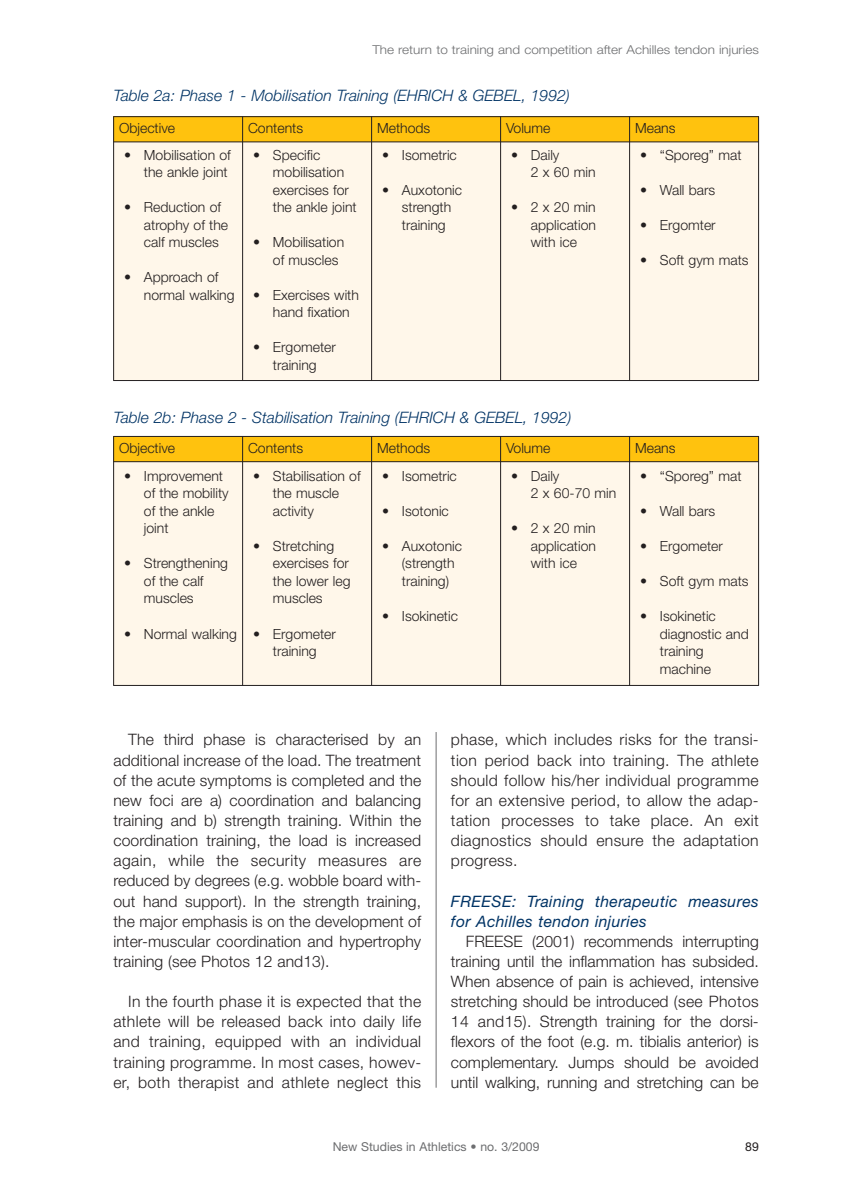
<style>
.page{position:relative;width:844px;height:1191px;background:#fff}
.page>*{position:absolute;margin:0;border:0;box-sizing:border-box;transform-origin:0 0}
.t1{font:300 15.75px/20.1px "Helvetica Neue";letter-spacing:.005em;color:#231f20;text-align:justify}
.t2{font:italic 300 15.75px "Helvetica Neue";color:#003365}
.t3{font:italic 15.75px/20.1px "Helvetica Neue";letter-spacing:.02em;color:#003365}
.t4{font:300 14px/17.5px "Helvetica Neue";color:#231f20}
.t5{font:300 12.25px "Helvetica Neue";color:#6d6e70;scale:1.1 1}
.t6{font:12.25px "Helvetica Neue";color:#6d6e70}
.t7{font:12.25px "Helvetica Neue";color:#231f20}
</style>
<div class="page">
<hr style="left:435px;top:732px;width:1px;height:355px;background:#6d6e70">
<div style="left:113px;top:116px;width:129px;height:26px;background:#ffc20e"></div>
<div style="left:242px;top:116px;width:129px;height:26px;background:#ffc20e"></div>
<div style="left:371px;top:116px;width:129px;height:26px;background:#ffc20e"></div>
<div style="left:500px;top:116px;width:129px;height:26px;background:#ffc20e"></div>
<div style="left:629px;top:116px;width:129px;height:26px;background:#ffc20e"></div>
<div style="left:113px;top:142px;width:129px;height:239px;background:#fff7ea"></div>
<div style="left:242px;top:142px;width:129px;height:239px;background:#fff7ea"></div>
<div style="left:371px;top:142px;width:129px;height:239px;background:#fff7ea"></div>
<div style="left:500px;top:142px;width:129px;height:239px;background:#fff7ea"></div>
<div style="left:629px;top:142px;width:129px;height:239px;background:#fff7ea"></div>
<hr style="left:113px;top:116px;width:1px;height:265px;background:#231f20">
<hr style="left:242px;top:116px;width:1px;height:265px;background:#231f20">
<hr style="left:371px;top:116px;width:1px;height:265px;background:#231f20">
<hr style="left:500px;top:116px;width:1px;height:265px;background:#231f20">
<hr style="left:629px;top:116px;width:1px;height:265px;background:#231f20">
<hr style="left:758px;top:116px;width:1px;height:265px;background:#231f20">
<hr style="left:113px;top:116px;width:645px;height:1px;background:#231f20">
<hr style="left:113px;top:142px;width:645px;height:1px;background:#231f20">
<hr style="left:113px;top:380px;width:645px;height:1px;background:#231f20">
<div style="left:113px;top:436px;width:129px;height:26px;background:#ffc20e"></div>
<div style="left:242px;top:436px;width:129px;height:26px;background:#ffc20e"></div>
<div style="left:371px;top:436px;width:129px;height:26px;background:#ffc20e"></div>
<div style="left:500px;top:436px;width:129px;height:26px;background:#ffc20e"></div>
<div style="left:629px;top:436px;width:129px;height:26px;background:#ffc20e"></div>
<div style="left:113px;top:462px;width:129px;height:223px;background:#fff7ea"></div>
<div style="left:242px;top:462px;width:129px;height:223px;background:#fff7ea"></div>
<div style="left:371px;top:462px;width:129px;height:223px;background:#fff7ea"></div>
<div style="left:500px;top:462px;width:129px;height:223px;background:#fff7ea"></div>
<div style="left:629px;top:462px;width:129px;height:223px;background:#fff7ea"></div>
<hr style="left:113px;top:436px;width:1px;height:249px;background:#231f20">
<hr style="left:242px;top:436px;width:1px;height:249px;background:#231f20">
<hr style="left:371px;top:436px;width:1px;height:249px;background:#231f20">
<hr style="left:500px;top:436px;width:1px;height:249px;background:#231f20">
<hr style="left:629px;top:436px;width:1px;height:249px;background:#231f20">
<hr style="left:758px;top:436px;width:1px;height:249px;background:#231f20">
<hr style="left:113px;top:436px;width:645px;height:1px;background:#231f20">
<hr style="left:113px;top:461px;width:645px;height:1px;background:#231f20">
<hr style="left:113px;top:685px;width:645px;height:1px;background:#231f20">
<p class="t5" style="left:372px;top:45px;width:353px">The return to training and competition after Achilles tendon injuries</p>
<p class="t2" style="left:113px;top:90px;width:458px">Table 2a: Phase 1 - Mobilisation Training (EHRICH &amp; GEBEL, 1992)</p>
<p class="t4" style="left:119px;top:120px;width:57px">Objective</p>
<p class="t4" style="left:248px;top:120px;width:56px">Contents</p>
<p class="t4" style="left:377px;top:120px;width:55px">Methods</p>
<p class="t4" style="left:506px;top:120px;width:46px">Volume</p>
<p class="t4" style="left:635px;top:120px;width:42px">Means</p>
<p class="t4" style="left:124px;top:147px;width:108px;text-align:right">• Mobilisation of the ankle joint</p>
<p class="t4" style="left:144px;top:200px;width:86px;text-indent:-20px">• Reduction of atrophy of the calf muscles</p>
<p class="t4" style="left:144px;top:270px;width:92px;text-indent:-20px">• Approach of normal walking</p>
<p class="t4" style="left:273px;top:147px;width:85px;text-indent:-20px">• Specific mobilisation exercises for the ankle joint</p>
<p class="t4" style="left:273px;top:235px;width:73px;text-indent:-20px">• Mobilisation of muscles</p>
<p class="t4" style="left:273px;top:287px;width:87px;text-indent:-20px">• Exercises with hand fixation</p>
<p class="t4" style="left:253px;top:340px;width:84px;text-align:center">• Ergometer training</p>
<p class="t4" style="left:640px;top:147px;width:103px">• “Sporeg” mat</p>
<p class="t4" style="left:640px;top:182px;width:77px">• Wall bars</p>
<p class="t4" style="left:640px;top:217px;width:77px">• Ergomter</p>
<p class="t4" style="left:640px;top:252px;width:110px">• Soft gym mats</p>
<p class="t4" style="left:382px;top:147px;width:76px">• Isometric</p>
<p class="t4" style="left:402px;top:182px;width:62px;text-indent:-20px">• Auxotonic strength training</p>
<p class="t4" style="left:530px;top:147px;width:66px;text-indent:-20px">• Daily<br>2 x 60 min</p>
<p class="t4" style="left:530px;top:200px;width:67px;text-align:justify;text-indent:-20px">• 2 x 20 min application with ice</p>
<p class="t2" style="left:113px;top:412px;width:459px">Table 2b: Phase 2 - Stabilisation Training (EHRICH &amp; GEBEL, 1992)</p>
<p class="t4" style="left:119px;top:440px;width:57px">Objective</p>
<p class="t4" style="left:248px;top:440px;width:56px">Contents</p>
<p class="t4" style="left:377px;top:440px;width:55px">Methods</p>
<p class="t4" style="left:506px;top:440px;width:46px">Volume</p>
<p class="t4" style="left:635px;top:440px;width:42px">Means</p>
<p class="t4" style="left:144px;top:468px;width:86px;text-indent:-20px">• Improvement of the mobility of the ankle joint</p>
<p class="t4" style="left:144px;top:556px;width:86px;text-indent:-20px">• Strengthening of the calf muscles</p>
<p class="t4" style="left:124px;top:626px;width:114px">• Normal walking</p>
<p class="t4" style="left:273px;top:468px;width:89px;text-indent:-20px">• Stabilisation of the muscle activity</p>
<p class="t4" style="left:273px;top:538px;width:79px;text-indent:-20px">• Stretching exercises for the lower leg muscles</p>
<p class="t4" style="left:253px;top:626px;width:84px;text-align:center">• Ergometer training</p>
<p class="t4" style="left:640px;top:468px;width:103px">• “Sporeg” mat</p>
<p class="t4" style="left:640px;top:503px;width:77px">• Wall bars</p>
<p class="t4" style="left:640px;top:538px;width:84px">• Ergometer</p>
<p class="t4" style="left:640px;top:573px;width:110px">• Soft gym mats</p>
<p class="t4" style="left:659px;top:608px;width:90px;text-indent:-20px">• Isokinetic diagnostic and training machine</p>
<p class="t4" style="left:382px;top:468px;width:76px">• Isometric</p>
<p class="t4" style="left:382px;top:503px;width:68px">• Isotonic</p>
<p class="t4" style="left:402px;top:538px;width:62px;text-indent:-20px">• Auxotonic (strength training)</p>
<p class="t4" style="left:382px;top:608px;width:77px">• Isokinetic</p>
<p class="t4" style="left:530px;top:468px;width:87px;text-indent:-20px">• Daily<br>2 x 60-70 min</p>
<p class="t4" style="left:530px;top:521px;width:67px;text-align:justify;text-indent:-20px">• 2 x 20 min application with ice</p>
<p class="t1" style="left:113px;top:731px;width:309px;text-indent:15px">The third phase is characterised by an additional increase of the load. The treatment of the acute symptoms is completed and the new foci are a) coordination and balancing training and b) strength training. Within the coordination training, the load is increased again, while the security measures are reduced by degrees (e.g. wobble board with&shy;out hand support). In the strength training, the major emphasis is on the development of inter-muscular coordination and hypertrophy training (see Photos 12 and13).</p>
<p class="t1" style="left:113px;top:993px;width:309px;text-indent:15px">In the fourth phase it is expected that the athlete will be released back into daily life and training, equipped with an individual training programme. In most cases, howev&shy;er, both therapist and athlete neglect this</p>
<p class="t1" style="left:451px;top:731px;width:309px">phase, which includes risks for the transi&shy;tion period back into training. The athlete should follow his/her individual programme for an extensive period, to allow the adap&shy;tation processes to take place. An exit diagnostics should ensure the adaptation progress.</p>
<p class="t3" style="left:451px;top:892px;width:309px">FREESE: Training therapeutic measures for Achilles tendon injuries</p>
<p class="t1" style="left:451px;top:932px;width:309px;text-indent:15px">FREESE (2001) recommends interrupting training until the inflammation has subsided.<br>When absence of pain is achieved, intensive stretching should be introduced (see Photos 14 and15). Strength training for the dorsi&shy;flexors of the foot (e.g. m. tibialis anterior) is complementary. Jumps should be avoided until walking, running and stretching can be</p>
<p class="t6" style="left:332px;top:1141px;width:208px">New Studies in Athletics • no. 3/2009</p>
<p class="t7" style="left:745px;top:1141px;width:15px">89</p>
</div>
